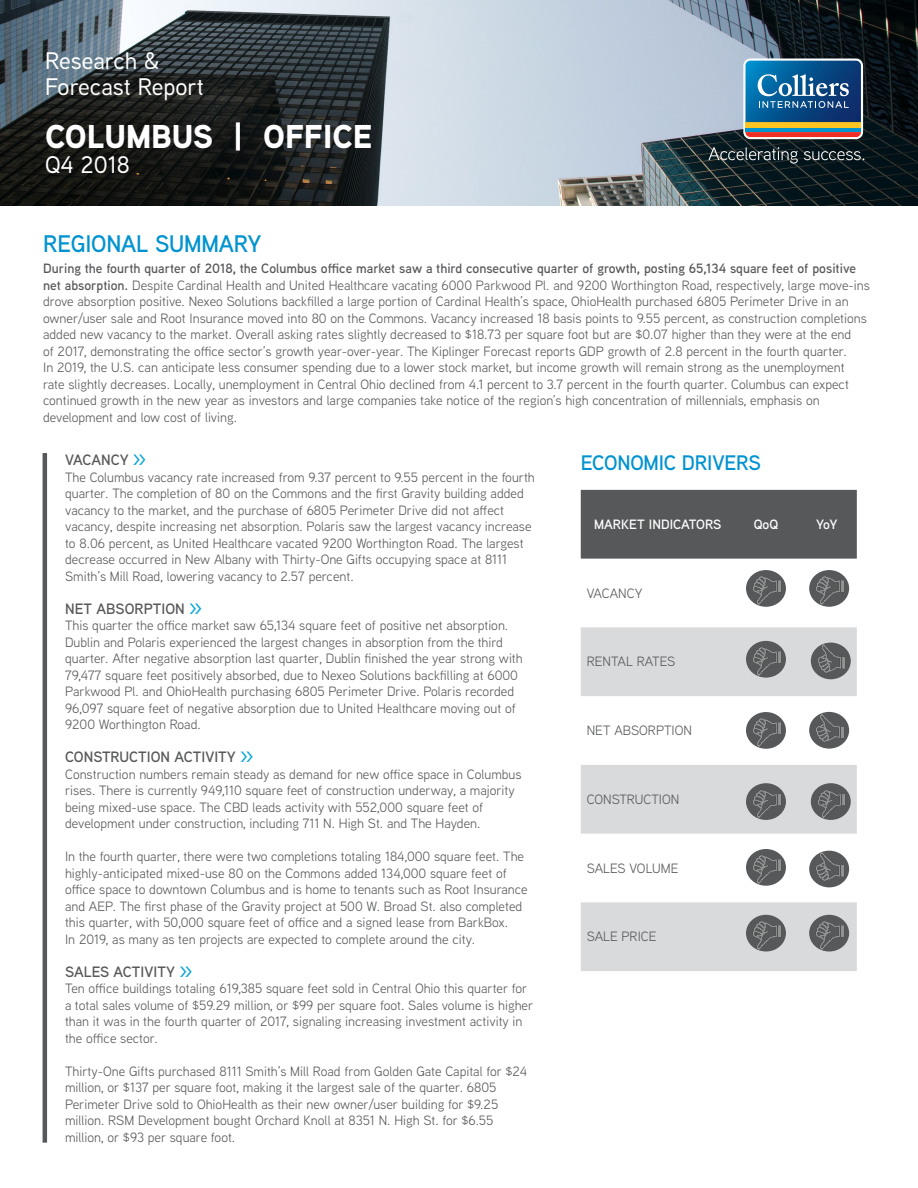
<style>
.page{position:relative;width:918px;height:1188px;background:#fff}
.page>*{position:absolute;margin:0;border:0;box-sizing:border-box;transform-origin:0 0}
.Title_Light{font:900 33px "Aaux Next";color:#fff}
.Document_Light{font:500 24px/25.5px "Aaux Next";color:#fff}
.Headline_1{font:600 24px "Aaux Next";letter-spacing:-.01em;color:#0093d0}
.Headline_1-2{font:600 21px "Aaux Next";letter-spacing:-.01em;color:#0093d0}
.Infographic_Header{font:600 15px "Aaux Next";color:#57585a}
.Infographic_Header-2{font:13.5px/16.5px "Aaux Next";color:#57585a}
.Body{font:13.5px/16.5px "Aaux Next";color:#57585a}
.Infographic_Header-3{font:600 13.5px "Aaux Next";color:#fff}
.s1{font-weight:600}
.s2{color:#00a3d9}
</style>
<div class="page">
<img style="left:0;top:0;width:918px;height:205px">
<svg style="left:708px;top:52px;width:160px;height:112px;background:#526e82"></svg>
<hr style="left:43px;top:453px;width:4px;height:690px;background:#57585a">
<div style="left:581px;top:490px;width:276px;height:69px;background:#57585a"></div>
<svg style="left:581px;top:627px;width:276px;height:344px;fill:#d9dadc"></svg>
<div style="left:809px;top:570px;width:40px;height:37px;background:#57585a;border-radius:50%"></div>
<img style="left:811px;top:574px;width:34px;height:33px">
<div style="left:746px;top:712px;width:40px;height:37px;background:#57585a;border-radius:50%"></div>
<img style="left:748px;top:716px;width:34px;height:34px">
<div style="left:811px;top:643px;width:40px;height:36px;background:#57585a;border-radius:50%"></div>
<img style="left:812px;top:641px;width:35px;height:34px">
<svg style="left:809px;top:712px;width:40px;height:37px"></svg>
<img style="left:811px;top:710px;width:34px;height:35px">
<svg style="left:811px;top:783px;width:40px;height:37px"></svg>
<img style="left:812px;top:787px;width:35px;height:35px">
<div style="left:809px;top:851px;width:40px;height:36px;background:#57585a;border-radius:50%"></div>
<img style="left:811px;top:849px;width:34px;height:35px">
<div style="left:746px;top:570px;width:40px;height:37px;background:#57585a;border-radius:50%"></div>
<img style="left:748px;top:574px;width:34px;height:33px">
<div style="left:746px;top:641px;width:40px;height:37px;background:#57585a;border-radius:50%"></div>
<img style="left:748px;top:645px;width:34px;height:34px">
<div style="left:746px;top:783px;width:40px;height:37px;background:#57585a;border-radius:50%"></div>
<img style="left:748px;top:787px;width:34px;height:35px">
<div style="left:746px;top:849px;width:40px;height:37px;background:#57585a;border-radius:50%"></div>
<img style="left:748px;top:853px;width:34px;height:34px">
<div style="left:746px;top:915px;width:40px;height:37px;background:#57585a;border-radius:50%"></div>
<img style="left:748px;top:919px;width:34px;height:34px">
<div style="left:809px;top:915px;width:40px;height:37px;background:#57585a;border-radius:50%"></div>
<img style="left:811px;top:919px;width:34px;height:34px">
<p class="Document_Light" style="left:45px;top:47px;width:161px">Research &amp;<br>Forecast Report</p>
<p class="Title_Light" style="left:45px;top:113px;width:329px">COLUMBUS | OFFICE</p>
<p class="Document_Light" style="left:45px;top:152px;width:86px">Q4 2018</p>
<p class="Headline_1" style="left:43px;top:227px;width:220px">REGIONAL SUMMARY</p>
<p class="Body" style="left:43px;top:260px;width:828px"><span class="s1">During the fourth quarter of 2018, the Columbus office market saw a third consecutive quarter of growth, posting 65,134 square feet of positive net absorption.</span> Despite Cardinal Health and United Healthcare vacating 6000 Parkwood Pl. and 9200 Worthington Road, respectively, large move-ins drove absorption positive. Nexeo Solutions backfilled a large portion of Cardinal Health’s space, OhioHealth purchased 6805 Perimeter Drive in an owner/user sale and Root Insurance moved into 80 on the Commons. Vacancy increased 18 basis points to 9.55 percent, as construction completions added new vacancy to the market. Overall asking rates slightly decreased to $18.73 per square foot but are $0.07 higher than they were at the end<br>of 2017, demonstrating the office sector’s growth year-over-year. The Kiplinger Forecast reports GDP growth of 2.8 percent in the fourth quarter.<br>In 2019, the U.S. can anticipate less consumer spending due to a lower stock market, but income growth will remain strong as the unemployment<br>rate slightly decreases. Locally, unemployment in Central Ohio declined from 4.1 percent to 3.7 percent in the fourth quarter. Columbus can expect continued growth in the new year as investors and large companies take notice of the region’s high concentration of millennials, emphasis on development and low cost of living.</p>
<p class="Infographic_Header" style="left:65px;top:450px;width:82px">VACANCY <span class="s2">&gt;&gt;</span></p>
<p class="Infographic_Header-2" style="left:65px;top:468px;width:471px">The Columbus vacancy rate increased from 9.37 percent to 9.55 percent in the fourth quarter. The completion of 80 on the Commons and the first Gravity building added vacancy to the market, and the purchase of 6805 Perimeter Drive did not affect vacancy, despite increasing net absorption. Polaris saw the largest vacancy increase to 8.06 percent, as United Healthcare vacated 9200 Worthington Road. The largest decrease occurred in New Albany with Thirty-One Gifts occupying space at 8111<br>Smith’s Mill Road, lowering vacancy to 2.57 percent.</p>
<p class="Infographic_Header" style="left:65px;top:598px;width:139px">NET ABSORPTION <span class="s2">&gt;&gt;</span></p>
<p class="Infographic_Header-2" style="left:65px;top:617px;width:459px">This quarter the office market saw 65,134 square feet of positive net absorption.<br>Dublin and Polaris experienced the largest changes in absorption from the third quarter. After negative absorption last quarter, Dublin finished the year strong with 79,477 square feet positively absorbed, due to Nexeo Solutions backfilling at 6000<br>Parkwood Pl. and OhioHealth purchasing 6805 Perimeter Drive. Polaris recorded 96,097 square feet of negative absorption due to United Healthcare moving out of 9200 Worthington Road.</p>
<p class="Infographic_Header" style="left:65px;top:747px;width:190px">CONSTRUCTION ACTIVITY <span class="s2">&gt;&gt;</span></p>
<p class="Infographic_Header-2" style="left:65px;top:765px;width:458px">Construction numbers remain steady as demand for new office space in Columbus rises. There is currently 949,110 square feet of construction underway, a majority being mixed-use space. The CBD leads activity with 552,000 square feet of development under construction, including 711 N. High St. and The Hayden.</p>
<p class="Infographic_Header-2" style="left:65px;top:848px;width:464px">In the fourth quarter, there were two completions totaling 184,000 square feet. The highly-anticipated mixed-use 80 on the Commons added 134,000 square feet of office space to downtown Columbus and is home to tenants such as Root Insurance and AEP. The first phase of the Gravity project at 500 W. Broad St. also completed this quarter, with 50,000 square feet of office and a signed lease from BarkBox.</p>
<p class="Infographic_Header-2" style="left:65px;top:930px;width:412px">In 2019, as many as ten projects are expected to complete around the city.</p>
<p class="Infographic_Header" style="left:65px;top:961px;width:129px">SALES ACTIVITY <span class="s2">&gt;&gt;</span></p>
<p class="Infographic_Header-2" style="left:65px;top:980px;width:470px">Ten office buildings totaling 619,385 square feet sold in Central Ohio this quarter for a total sales volume of $59.29 million, or $99 per square foot. Sales volume is higher than it was in the fourth quarter of 2017, signaling increasing investment activity in the office sector.</p>
<p class="Infographic_Header-2" style="left:65px;top:1062px;width:464px">Thirty-One Gifts purchased 8111 Smith’s Mill Road from Golden Gate Capital for $24 million, or $137 per square foot, making it the largest sale of the quarter. 6805<br>Perimeter Drive sold to OhioHealth as their new owner/user building for $9.25 million. RSM Development bought Orchard Knoll at 8351 N. High St. for $6.55 million, or $93 per square foot.</p>
<p class="Headline_1-2" style="left:581px;top:448px;width:182px">ECONOMIC DRIVERS</p>
<p class="Infographic_Header-3" style="left:594px;top:515px;width:129px">MARKET INDICATORS</p>
<p class="Infographic_Header-3" style="left:754px;top:515px;width:26px">QoQ</p>
<p class="Infographic_Header-3" style="left:816px;top:515px;width:23px">YoY</p>
<p class="Infographic_Header-2" style="left:587px;top:584px;width:57px">VACANCY</p>
<p class="Infographic_Header-2" style="left:587px;top:653px;width:90px">RENTAL RATES</p>
<p class="Infographic_Header-2" style="left:587px;top:722px;width:107px">NET ABSORPTION</p>
<p class="Infographic_Header-2" style="left:587px;top:791px;width:94px">CONSTRUCTION</p>
<p class="Infographic_Header-2" style="left:587px;top:859px;width:93px">SALES VOLUME</p>
<p class="Infographic_Header-2" style="left:587px;top:928px;width:71px">SALE PRICE</p>
</div>
